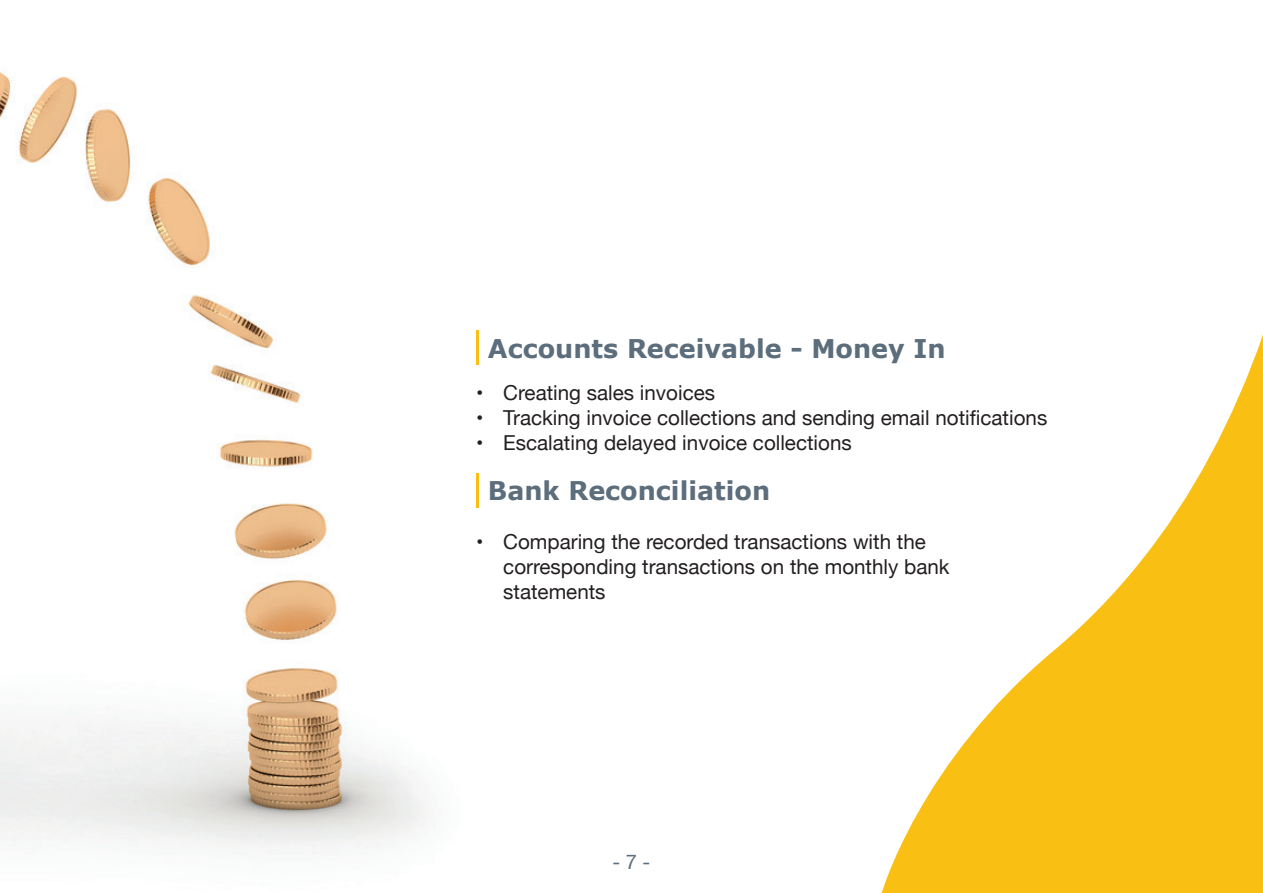
<style>
.page{position:relative;width:1263px;height:893px;background:#fff}
.page>*{position:absolute;margin:0;border:0;box-sizing:border-box;transform-origin:0 0}
.t1{font:700 25.8px "Verdana";color:#5c6d7c}
.t2{font:20.55px/24.8px "Helvetica Neue";color:#231f20}
.t3{font:20.1px "Helvetica Neue";color:#5c6d7c}
</style>
<div class="page">
<img style="left:0;top:72px;width:479px;height:782px">
<hr style="left:476px;top:331px;width:3px;height:34px;background:#f9c013">
<hr style="left:476px;top:473px;width:3px;height:34px;background:#f9c013">
<svg style="left:881px;top:335px;width:382px;height:558px"></svg>
<p class="t1" style="left:488px;top:331px;width:459px">Accounts Receivable - Money In</p>
<p class="t2" style="left:476px;top:382px;width:240px">• Creating sales invoices</p>
<p class="t2" style="left:476px;top:407px;width:572px">• Tracking invoice collections and sending email notifications</p>
<p class="t2" style="left:476px;top:431px;width:377px">• Escalating delayed invoice collections</p>
<p class="t1" style="left:488px;top:474px;width:284px">Bank Reconciliation</p>
<p class="t2" style="left:503px;top:531px;width:448px;text-indent:-27px">• Comparing the recorded transactions with the corresponding transactions on the monthly bank statements</p>
<p class="t3" style="left:612px;top:848px;width:39px">- 7 -</p>
</div>
